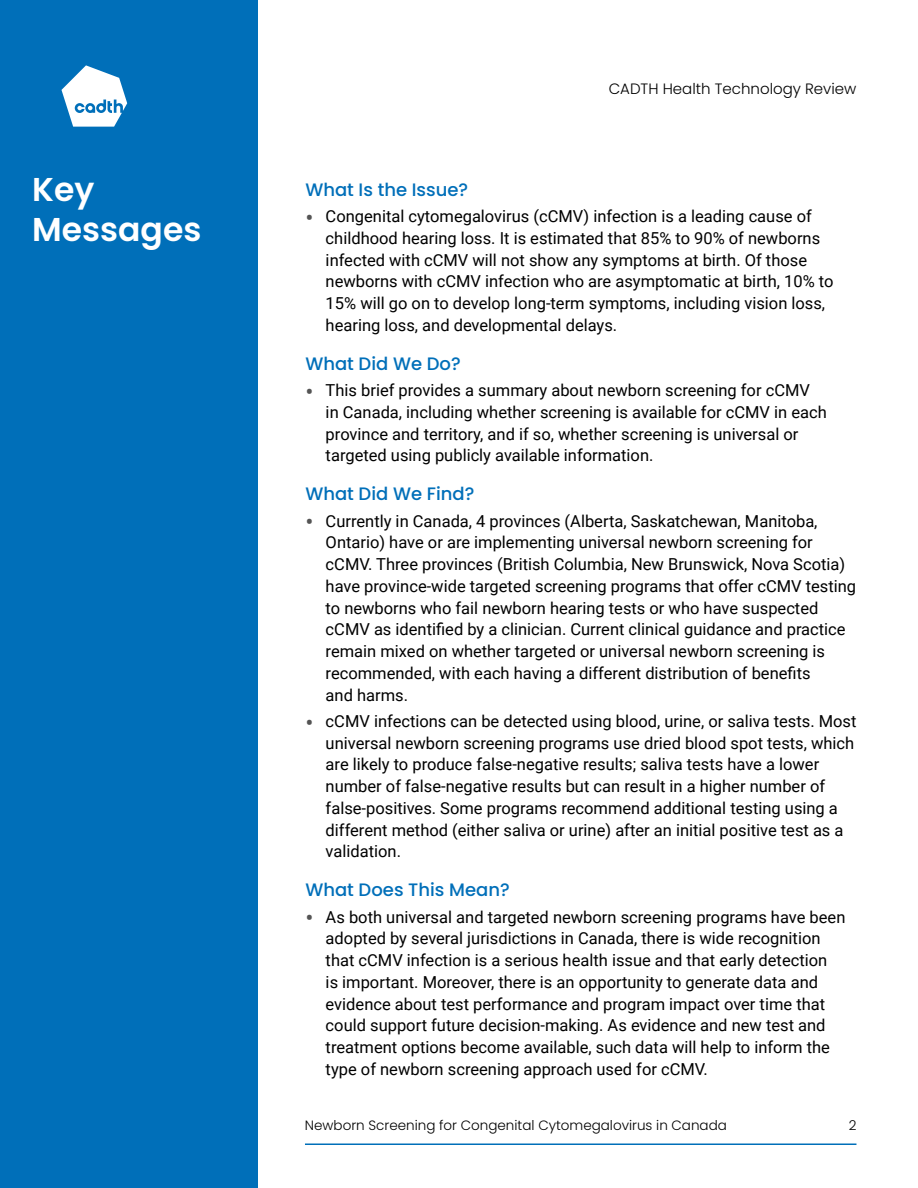
<style>
.page{position:relative;width:918px;height:1188px;background:#fff}
.page>*{position:absolute;margin:0;border:0;box-sizing:border-box;transform-origin:0 0}
.t1{font:600 33px/39.6px "Poppins";color:#fff}
.t2{font:500 18px "Poppins";color:#006fb9}
.t3{font:16.5px/21.8px "Roboto";color:#000}
.t4{font:300 15px "Poppins";color:#000}
.t5{font:300 13.5px "Poppins";color:#000}
.s1{font-size:24px;color:#545454}
</style>
<div class="page">
<div style="left:0;top:0;width:257px;height:1188px;background:#006fb9"></div>
<svg style="left:62px;top:65px;width:65px;height:62px"></svg>
<hr style="left:305px;top:1143px;width:551px;height:2px;background:#006fb9">
<p class="t4" style="left:609px;top:80px;width:249px">CADTH Health Technology Review</p>
<h1 class="t1" style="left:32px;top:170px;width:171px">Key<br>Messages</h1>
<p class="t2" style="left:305px;top:179px;width:164px">What Is the Issue?</p>
<p class="t3" style="left:326px;top:205px;width:509px;text-indent:-20px"><span class="s1">•</span> Congenital cytomegalovirus (cCMV) infection is a leading cause of childhood hearing loss. It is estimated that 85% to 90% of newborns infected with cCMV will not show any symptoms at birth. Of those newborns with cCMV infection who are asymptomatic at birth, 10% to 15% will go on to develop long-term symptoms, including vision loss, hearing loss, and developmental delays.</p>
<p class="t2" style="left:305px;top:353px;width:157px">What Did We Do?</p>
<p class="t3" style="left:326px;top:379px;width:503px;text-indent:-20px"><span class="s1">•</span> This brief provides a summary about newborn screening for cCMV in Canada, including whether screening is available for cCMV in each province and territory, and if so, whether screening is universal or targeted using publicly available information.</p>
<p class="t2" style="left:305px;top:484px;width:171px">What Did We Find?</p>
<p class="t3" style="left:326px;top:509px;width:532px;text-indent:-20px"><span class="s1">•</span> Currently in Canada, 4 provinces (Alberta, Saskatchewan, Manitoba, Ontario) have or are implementing universal newborn screening for cCMV. Three provinces (British Columbia, New Brunswick, Nova Scotia) have province-wide targeted screening programs that offer cCMV testing to newborns who fail newborn hearing tests or who have suspected cCMV as identified by a clinician. Current clinical guidance and practice remain mixed on whether targeted or universal newborn screening is recommended, with each having a different distribution of benefits<br>and harms.</p>
<p class="t3" style="left:326px;top:710px;width:532px;text-indent:-20px"><span class="s1">•</span> cCMV infections can be detected using blood, urine, or saliva tests. Most universal newborn screening programs use dried blood spot tests, which are likely to produce false-negative results; saliva tests have a lower number of false-negative results but can result in a higher number of false-positives. Some programs recommend additional testing using a different method (either saliva or urine) after an initial positive test as a validation.</p>
<p class="t2" style="left:305px;top:880px;width:206px">What Does This Mean?</p>
<p class="t3" style="left:326px;top:905px;width:521px;text-indent:-20px"><span class="s1">•</span> As both universal and targeted newborn screening programs have been adopted by several jurisdictions in Canada, there is wide recognition that cCMV infection is a serious health issue and that early detection<br>is important. Moreover, there is an opportunity to generate data and evidence about test performance and program impact over time that could support future decision-making. As evidence and new test and treatment options become available, such data will help to inform the type of newborn screening approach used for cCMV.</p>
<p class="t5" style="left:305px;top:1117px;width:424px">Newborn Screening for Congenital Cytomegalovirus in Canada</p>
<p class="t5" style="left:849px;top:1117px;width:9px">2</p>
</div>
